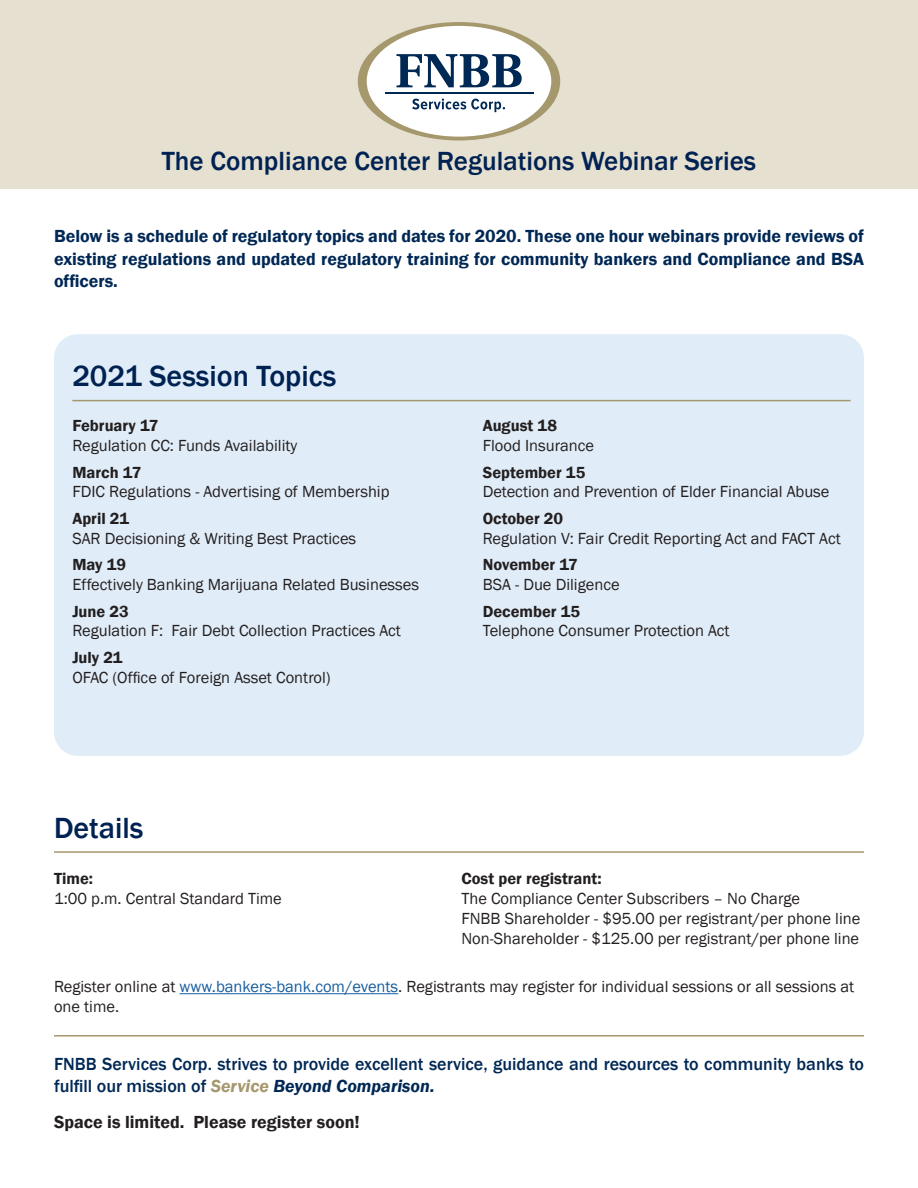
<style>
.page{position:relative;width:918px;height:1188px;background:#fff}
.page>*{position:absolute;margin:0;border:0;box-sizing:border-box;transform-origin:0 0}
.t1{font:500 30px "Franklin Gothic";color:#002252}
.t2{font:500 27px "Franklin Gothic";color:#002252}
.t3{font:600 18px/22.5px "Franklin Gothic";color:#002855;text-align:justify}
.t4{font:500 18px/22.5px "Franklin Gothic";color:#002855}
.t5{font:600 18px "Franklin Gothic";color:#231f20}
.t6{font:16.5px/19.8px "Franklin Gothic";color:#231f20}
.t7{font:600 16.5px "Franklin Gothic";color:#231f20}
.s1{color:#175d9e}
.s2{font-weight:600;font-style:italic;color:#a5986d}
.s3{font-weight:600;font-style:italic}
</style>
<div class="page">
<div style="left:0;top:0;width:918px;height:189px;background:#e6e0d1"></div>
<svg style="left:358px;top:22px;width:202px;height:118px"></svg>
<div style="left:54px;top:334px;width:810px;height:422px;background:#e0ecf7;border-radius:24px"></div>
<hr style="left:72px;top:400px;width:779px;height:1px;background:#a5986d">
<hr style="left:54px;top:851px;width:810px;height:2px;background:#a5986d">
<hr style="left:180px;top:993px;width:218px;height:1px;background:#175d9e">
<hr style="left:54px;top:1035px;width:810px;height:2px;background:#a5986d">
<p class="t2" style="left:162px;top:144px;width:596px">The Compliance Center Regulations Webinar Series</p>
<p class="t3" style="left:54px;top:225px;width:812px">Below is a schedule of regulatory topics and dates for 2020. These one hour webinars provide reviews of existing regulations and updated regulatory training for community bankers and Compliance and BSA officers.</p>
<p class="t1" style="left:72px;top:358px;width:266px">2021 Session Topics</p>
<p class="t7" style="left:72px;top:416px;width:88px">February 17</p>
<p class="t6" style="left:72px;top:436px;width:227px">Regulation CC: Funds Availability</p>
<p class="t7" style="left:72px;top:462px;width:71px">March 17</p>
<p class="t6" style="left:72px;top:482px;width:319px">FDIC Regulations - Advertising of Membership</p>
<p class="t7" style="left:72px;top:508px;width:58px">April 21</p>
<p class="t6" style="left:72px;top:529px;width:285px">SAR Decisioning &amp; Writing Best Practices</p>
<p class="t7" style="left:72px;top:555px;width:55px">May 19</p>
<p class="t6" style="left:72px;top:575px;width:348px">Effectively Banking Marijuana Related Businesses</p>
<p class="t7" style="left:72px;top:601px;width:58px">June 23</p>
<p class="t6" style="left:72px;top:621px;width:330px">Regulation F: Fair Debt Collection Practices Act</p>
<p class="t7" style="left:72px;top:647px;width:52px">July 21</p>
<p class="t6" style="left:72px;top:668px;width:260px">OFAC (Office of Foreign Asset Control)</p>
<p class="t7" style="left:483px;top:416px;width:76px">August 18</p>
<p class="t6" style="left:483px;top:436px;width:113px">Flood Insurance</p>
<p class="t7" style="left:483px;top:462px;width:104px">September 15</p>
<p class="t6" style="left:483px;top:482px;width:348px">Detection and Prevention of Elder Financial Abuse</p>
<p class="t7" style="left:483px;top:508px;width:82px">October 20</p>
<p class="t6" style="left:483px;top:529px;width:360px">Regulation V: Fair Credit Reporting Act and FACT Act</p>
<p class="t7" style="left:483px;top:555px;width:97px">November 17</p>
<p class="t6" style="left:483px;top:575px;width:138px">BSA - Due Diligence</p>
<p class="t7" style="left:483px;top:601px;width:99px">December 15</p>
<p class="t6" style="left:483px;top:621px;width:248px">Telephone Consumer Protection Act</p>
<p class="t1" style="left:54px;top:809px;width:91px">Details</p>
<p class="t7" style="left:54px;top:869px;width:41px">Time:</p>
<p class="t6" style="left:54px;top:889px;width:229px">1:00 p.m. Central Standard Time</p>
<p class="t7" style="left:461px;top:869px;width:142px">Cost per registrant:</p>
<p class="t6" style="left:461px;top:889px;width:340px">The Compliance Center Subscribers – No Charge</p>
<p class="t6" style="left:461px;top:909px;width:400px">FNBB Shareholder - $95.00 per registrant/per phone line</p>
<p class="t6" style="left:461px;top:929px;width:399px">Non-Shareholder - $125.00 per registrant/per phone line</p>
<p class="t6" style="left:54px;top:977px;width:802px">Register online at <span class="s1">www.bankers-bank.com/events</span>. Registrants may register for individual sessions or all sessions at one time.</p>
<p class="t4" style="left:54px;top:1053px;width:812px">FNBB Services Corp. strives to provide excellent service, guidance and resources to community banks to fulfill our mission of <span class="s2">Service</span> <span class="s3">Beyond Comparison.</span></p>
<p class="t5" style="left:54px;top:1110px;width:307px">Space is limited. Please register soon!</p>
</div>
